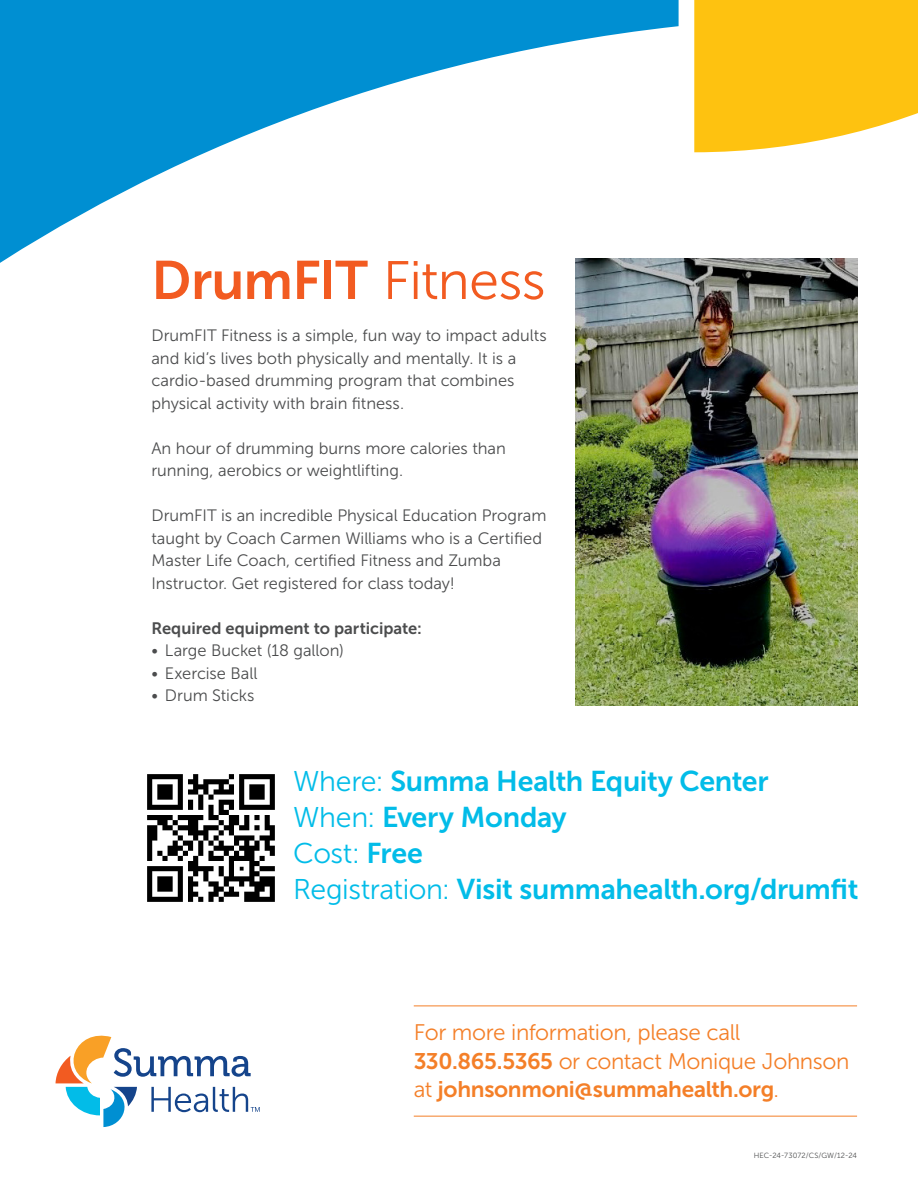
<style>
.page{position:relative;width:918px;height:1188px;background:#fff}
.page>*{position:absolute;margin:0;border:0;box-sizing:border-box;transform-origin:0 0}
.t1{font:54px "Museo Sans 700";letter-spacing:-.015em;color:#f25b21}
.t2{font:28.5px/36px "Museo Sans 700";letter-spacing:-.01em;color:#02bce8}
.t3{font:28.5px "Museo Sans 300";color:#02bce8}
.t4{font:22.5px/28.5px "Museo Sans 300";letter-spacing:-.015em;color:#f47f28}
.t5{font:22.5px "Museo Sans 700";letter-spacing:-.015em;color:#f47f28}
.t6{font:16.5px/22.5px "Museo Sans 300";color:#4b4c4d}
.t7{font:16.5px "Museo Sans 700";color:#4b4c4d}
.t8{font:7.5px "Museo Sans 300";letter-spacing:.02em;color:#4b4c4d}
.s1{font-family:"Museo Sans 300"}
.s2{font-family:"Museo Sans 700"}
</style>
<div class="page">
<img style="left:575px;top:259px;width:282px;height:446px">
<svg style="left:0;top:0;width:679px;height:308px"></svg>
<svg style="left:694px;top:0;width:224px;height:152px;background:#fec725"></svg>
<hr style="left:414px;top:1006px;width:443px;height:1px;background:#f47f28">
<hr style="left:414px;top:1116px;width:443px;height:1px;background:#f47f28">
<img style="left:147px;top:774px;width:128px;height:128px">
<svg style="left:56px;top:1036px;width:204px;height:91px"></svg>
<h1 class="t1" style="left:151px;top:250px;width:396px">DrumFIT <span class="s1">Fitness</span></h1>
<p class="t6" style="left:151px;top:324px;width:397px">DrumFIT Fitness is a simple, fun way to impact adults and kid’s lives both physically and mentally. It is a cardio-based drumming program that combines physical activity with brain fitness.</p>
<p class="t6" style="left:151px;top:437px;width:356px">An hour of drumming burns more calories than running, aerobics or weightlifting.</p>
<p class="t6" style="left:151px;top:504px;width:397px">DrumFIT is an incredible Physical Education Program taught by Coach Carmen Williams who is a Certified Master Life Coach, certified Fitness and Zumba Instructor. Get registered for class today!</p>
<p class="t7" style="left:151px;top:619px;width:272px">Required equipment to participate:</p>
<p class="t6" style="left:151px;top:639px;width:194px">• Large Bucket (18 gallon)</p>
<p class="t6" style="left:151px;top:662px;width:108px">• Exercise Ball</p>
<p class="t6" style="left:151px;top:684px;width:105px">• Drum Sticks</p>
<h2 class="t2" style="left:293px;top:763px;width:477px"><span class="s1">Where:</span> Summa Health Equity Center<br><span class="s1">When:</span> Every Monday</h2>
<h2 class="t3" style="left:293px;top:838px;width:131px">Cost: <span class="s2">Free</span></h2>
<h2 class="t2" style="left:293px;top:871px;width:567px"><span class="s1">Registration:</span> Visit summahealth.org/drumfit</h2>
<h3 class="t4" style="left:414px;top:1019px;width:437px">For more information, please call<br><span class="s2">330.865.5365</span> or contact Monique Johnson</h3>
<h3 class="t5" style="left:414px;top:1077px;width:367px"><span class="s1">at</span> johnsonmoni@summahealth.org<span class="s1">.</span></h3>
<p class="t8" style="left:754px;top:1151px;width:105px">HEC-24-73072/CS/GW/12-24</p>
</div>
